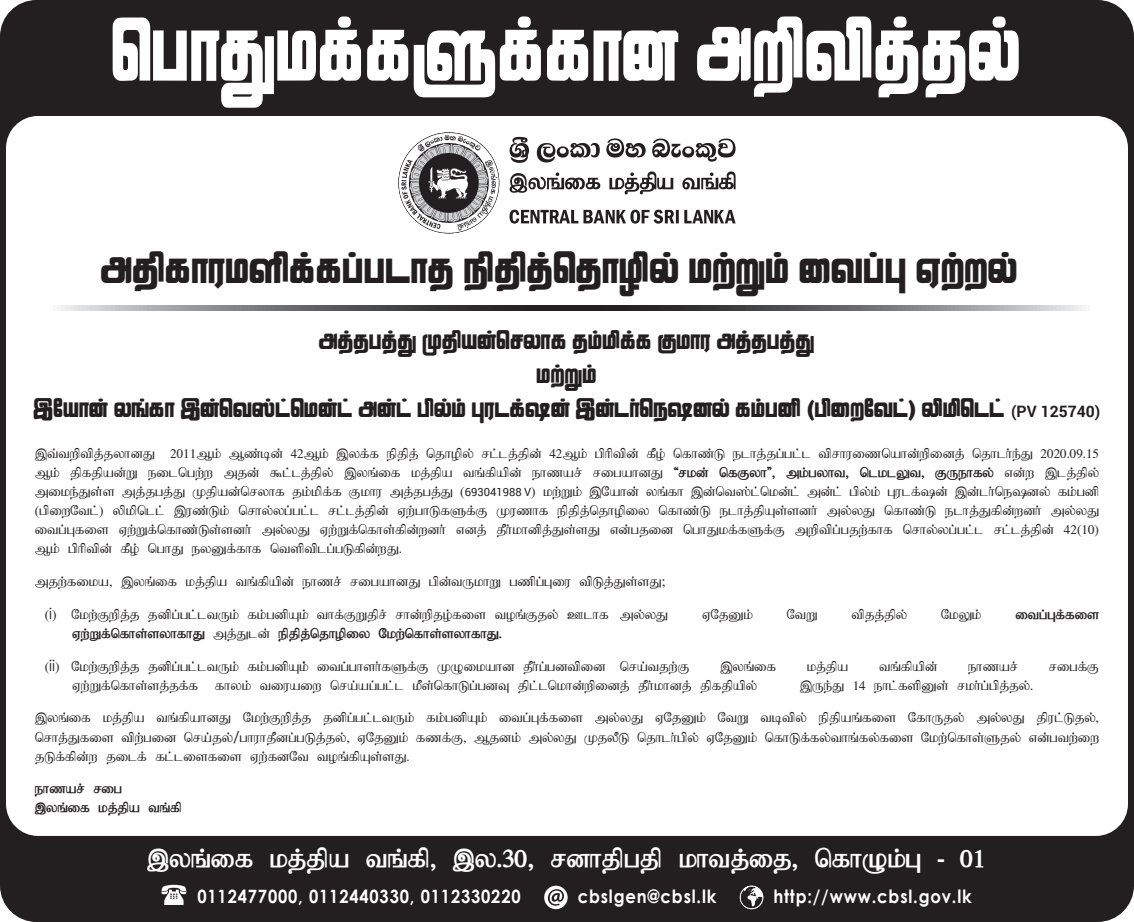
<style>
.page{position:relative;width:1134px;height:922px;background:#fff}
.page>*{position:absolute;margin:0;border:0;box-sizing:border-box;transform-origin:0 0}
.t1{font:96.25px "Lathangi";color:#fff;scale:.87 1}
.t2{font:47.25px "Lathangi";color:#231f20}
.t3{font:700 28.88px "Baamini";color:#fff}
.t4{font:28.12px/33.8px "Lathangi";color:#231f20;text-align:center}
.t5{font:700 18.38px "Century Gothic";letter-spacing:.05em;color:#fff;scale:.9 1}
.t6{font:15px/19px "Baamini";color:#231f20}
.t7{font:700 15px/19px "Baamini";color:#231f20}
.s1{font-family:"Roboto";font-weight:700;font-size:15.75px}
.s2{font-weight:700}
.s3{font-family:"Roboto";font-size:11.25px}
.s4{font-family:"Times"}
.s5{font-family:"Century Gothic"}
</style>
<div class="page">
<div style="left:0;top:0;width:1134px;height:921px;background:#231f20;border-radius:36px"></div>
<div style="left:6px;top:116px;width:1122px;height:719px;background:#fff;border-radius:32px"></div>
<svg style="left:398px;top:132px;width:337px;height:102px"></svg>
<svg style="left:57px;top:306px;width:1029px;height:5px"></svg>
<svg style="left:161px;top:884px;width:25px;height:20px"></svg>
<svg style="left:544px;top:885px;width:24px;height:23px"></svg>
<svg style="left:740px;top:885px;width:23px;height:23px"></svg>
<h1 class="t1" style="left:113px;top:8px;width:1046px">NGHJKF;FSF;FHD MWPTPJ;JY;</h1>
<h2 class="t2" style="left:101px;top:247px;width:918px">MJPFHUKSPF;FG;GLHJ EPJPJ;NJHOPY; KW;WK; ITG;G VW;WY;</h2>
<h3 class="t4" style="left:34px;top:326px;width:1068px">MJ;JGJ;J KJPAD;NRYHF JK;KPF;F FKHU MJ;JGJ;J<br>KW;WK;<br>,NAHD; YQ;FH ,D;NT];L;NKD;L; MD;L; GPY;K; GULF;\D; ,D;LH;NE\DY; FK;GDP (GPIWNTL;) YPKPNLL; <span class="s1">(PV 125740)</span></h3>
<p class="t6" style="left:35px;top:445px;width:1066px;text-align:justify">,t;twptpj;jyhdJ 2011Mk; Mz;bd; 42Mk; ,yf;f epjpj; njhopy; rl;lj;jpd; 42Mk; gphptpd; fPo; nfhz;L elhj;jg;gl;l tprhuiznahd;wpidj; njhlh;e;J 2020.09.15<br>Mk; jpfjpad;W eilngw;w mjd; $l;lj;jpy; ,yq;if kj;jpa tq;fpapd; ehzar; rigahdJ <span class="s2">'rkd; nfFyh"&gt; mk;gyht&gt; nlklYt&gt; FUehfy;</span> vd;w ,lj;jpy; mike;Js;s mj;jgj;J Kjpad;nryhf jk;kpf;f Fkhu mj;jgj;J (<span class="s3">693041988 V</span>) kw;Wk; ,Nahd; yq;fh ,d;nt];l;nkd;l; md;l; gpy;k; Gulf;~d; ,d;lh;ne~dy; fk;gdp (gpiwNtl;) ypkpnll; ,uz;Lk; nrhy;yg;gl;l rl;lj;jpd; Vw;ghLfSf;F Kuzhf epjpj;njhopiy nfhz;L elhj;jpAs;sdh; my;yJ nfhz;L elhj;Jfpd;wdh; my;yJ itg;Gfis Vw;Wf;nfhz;Ls;sdh; my;yJ Vw;Wf;nfhs;fpd;wdh; vdj; jPh;khdpj;Js;sJ vd;gjid nghJkf;fSf;F mwptpg;gjw;fhf nrhy;yg;gl;l rl;lj;jpd; 42(10)<br>Mk; gphptpd; fPo; nghJ eyDf;fhf ntsptplg;gLfpd;wJ.</p>
<p class="t6" style="left:35px;top:565px;width:635px;line-height:32.8px;text-align:right">mjw;fika&gt; ,yq;if kj;jpa tq;fpapd; ehzr; rigahdJ gpd;tUkhW gzpg;Giu tpLj;Js;sJ<span class="s4">; </span>(<span class="s5">i</span>) Nkw;Fwpj;j jdpg;gl;ltUk; fk;gdpAk; thf;FWjpr; rhd;wpjo;fis toq;Fjy; Clhf my;yJ</p>
<p class="t6" style="left:702px;top:605px;width:52px">VNjDk;</p>
<p class="t6" style="left:787px;top:605px;width:32px">NtW</p>
<p class="t6" style="left:851px;top:605px;width:57px">tpjj;jpy;</p>
<p class="t6" style="left:941px;top:605px;width:42px">NkYk;</p>
<p class="t7" style="left:1015px;top:605px;width:85px">itg;Gf;fis</p>
<p class="t6" style="left:45px;top:617px;width:646px;line-height:32.8px;text-indent:27px"><span class="s2">Vw;Wf;nfhs;syhfhJ</span> mj;Jld; <span class="s2">epjpj;njhopiy Nkw;nfhs;syhfhJ.<br></span>(<span class="s5">ii</span>) Nkw;Fwpj;j jdpg;gl;ltUk; fk;gdpAk; itg;ghsh;fSf;F KOikahd jPh;g;gdtpid nra;tjw;F</p>
<p class="t6" style="left:720px;top:657px;width:58px">,yq;if</p>
<p class="t6" style="left:807px;top:657px;width:43px">kj;jpa</p>
<p class="t6" style="left:879px;top:657px;width:60px">tq;fpapd;</p>
<p class="t6" style="left:968px;top:657px;width:52px">ehzar;</p>
<p class="t6" style="left:1049px;top:657px;width:52px">rigf;F</p>
<p class="t6" style="left:72px;top:676px;width:686px">Vw;Wf;nfhs;sj;jf;f fhyk; tiuaiw nra;ag;gl;l kPs;nfhLg;gdT jpl;lnkhd;wpidj; jPh;khdj; jpfjpapy;</p>
<p class="t6" style="left:35px;top:669px;width:1066px;line-height:32.8px;text-indent:765px">,Ue;J 14 ehl;fspDs; rkh;g;gpj;jy;.<br>,yq;if kj;jpa tq;fpahdJ Nkw;Fwpj;j jdpg;gl;ltUk; fk;gdpAk; itg;Gf;fis my;yJ VNjDk; NtW tbtpy; epjpaq;fis NfhUjy; my;yJ jpul;Ljy;&gt;</p>
<p class="t6" style="left:35px;top:728px;width:1066px">nrhj;Jfis tpw;gid nra;jy;<span class="s5">/</span>ghuhjPdg;gLj;jy;&gt; VNjDk; fzf;F&gt; Mjdk; my;yJ KjyPL njhlh;gpy; VNjDk; nfhLf;fy;thq;fy;fis Nkw;nfhs;Sjy; vd;gtw;iw jLf;fpd;w jilf; fl;lisfis Vw;fdNt toq;fpAs;sJ.</p>
<p class="t7" style="left:35px;top:779px;width:148px">ehzar; rig<br>,yq;if kj;jpa tq;fp</p>
<h3 class="t3" style="left:147px;top:846px;width:840px">,yq;if kj;jpa tq;fp&gt; ,y.30&gt; rdhjpgjp khtj;ij&gt; nfhOk;G - 01</h3>
<p class="t5" style="left:197px;top:881px;width:361px">0112477000, 0112440330, 0112330220</p>
<p class="t5" style="left:578px;top:881px;width:156px">cbslgen@cbsl.lk</p>
<p class="t5" style="left:773px;top:881px;width:222px">http://www.cbsl.gov.lk</p>
</div>
